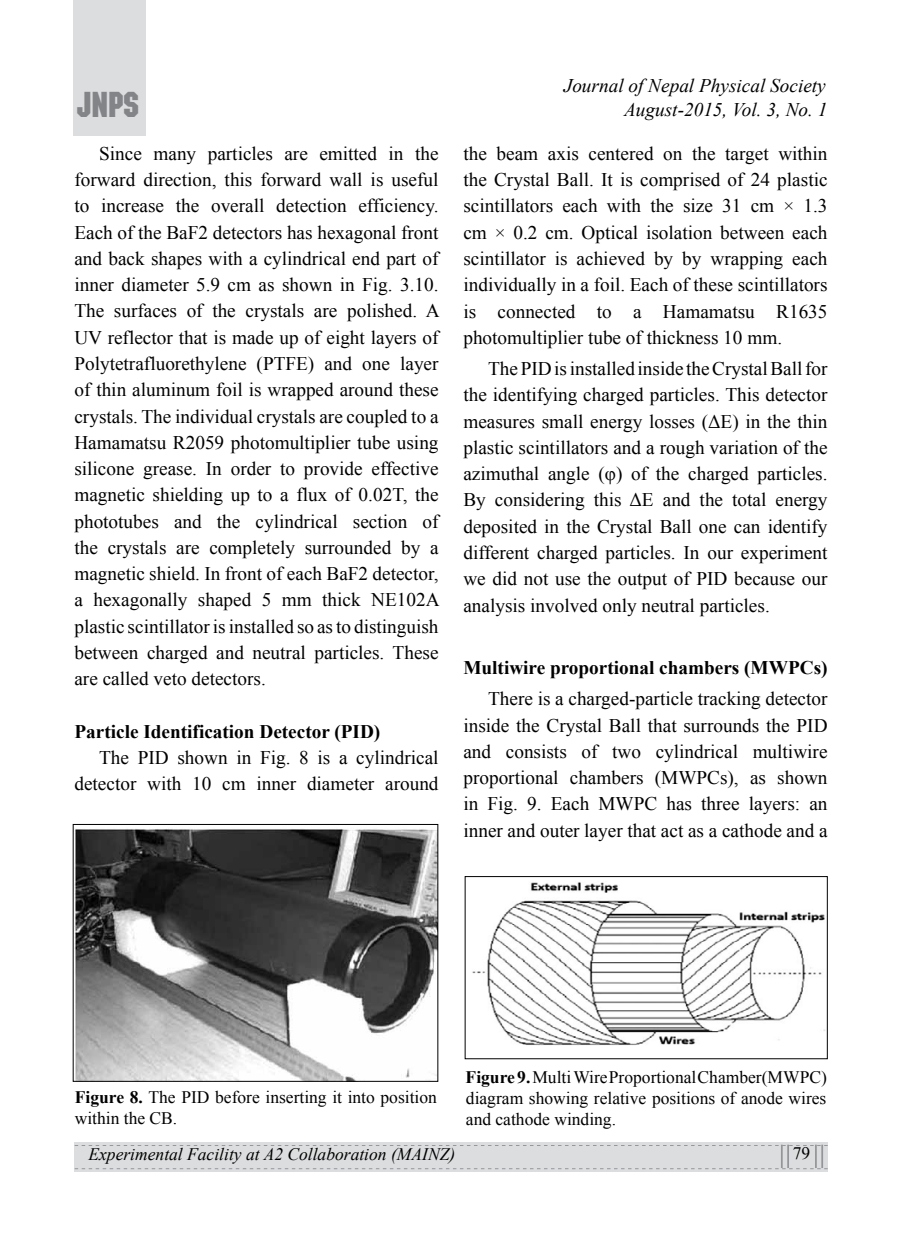
<style>
.page{position:relative;width:902px;height:1241px;background:#fff}
.page>*{position:absolute;margin:0;border:0;box-sizing:border-box;transform-origin:0 0}
.t1{font:35px "Motor";color:#828487}
.t2{font:19.25px/26.2px "Times New Roman";color:#000;text-align:justify}
.t3{font:700 19.25px "Times New Roman";color:#000}
.t4{font:italic 19.25px/23.1px "Times New Roman";color:#000;text-align:right}
.t5{font:17.5px/21px "Times New Roman";color:#000}
.t6{font:italic 17.5px "Times New Roman";color:#000}
.s1{font-weight:700}
</style>
<div class="page">
<div style="left:74px;top:1141px;width:753px;height:30px;background:#dcddde"></div>
<div style="left:73px;top:0;width:73px;height:135px;background:#dcddde"></div>
<hr style="left:781px;top:1144px;width:2px;height:23px;background:#939598">
<hr style="left:815px;top:1144px;width:2px;height:23px;background:#939598">
<hr style="left:787px;top:1144px;width:2px;height:23px;background:#939598">
<hr style="left:821px;top:1144px;width:2px;height:23px;background:#939598">
<img style="left:75px;top:829px;width:361px;height:250px">
<div style="left:73px;top:823px;width:365px;height:258px;border:1px solid #000"></div>
<img style="left:472px;top:882px;width:353px;height:164px">
<div style="left:465px;top:876px;width:363px;height:182px;border:1px solid #000"></div>
<h1 class="t1" style="left:78px;top:83px;width:63px">JnPs</h1>
<p class="t2" style="left:74px;top:140px;width:367px;text-indent:25px">Since many particles are emitted in the forward direction, this forward wall is useful to increase the overall detection efficiency.<br>Each of the BaF2 detectors has hexagonal front and back shapes with a cylindrical end part of inner diameter 5.9 cm as shown in Fig. 3.10.<br>The surfaces of the crystals are polished. A UV reflector that is made up of eight layers of Polytetrafluorethylene (PTFE) and one layer of thin aluminum foil is wrapped around these crystals. The individual crystals are coupled to a Hamamatsu R2059 photomultiplier tube using silicone grease. In order to provide effective magnetic shielding up to a flux of 0.02T, the phototubes and the cylindrical section of the crystals are completely surrounded by a magnetic shield. In front of each BaF2 detector, a hexagonally shaped 5 mm thick NE102A plastic scintillator is installed so as to distinguish between charged and neutral particles. These are called veto detectors.</p>
<p class="t3" style="left:74px;top:718px;width:307px">Particle Identification Detector (PID)</p>
<p class="t2" style="left:74px;top:744px;width:366px;text-align:right">The PID shown in Fig. 8 is a cylindrical detector with 10 cm inner diameter around</p>
<p class="t4" style="left:564px;top:74px;width:265px">Journal of Nepal Physical Society<br>August-2015, Vol. 3, No. 1</p>
<p class="t2" style="left:463px;top:140px;width:366px">the beam axis centered on the target within the Crystal Ball. It is comprised of 24 plastic scintillators each with the size 31 cm × 1.3 cm × 0.2 cm. Optical isolation between each scintillator is achieved by by wrapping each individually in a foil. Each of these scintillators is connected to a Hamamatsu R1635 photomultiplier tube of thickness 10 mm.</p>
<p class="t2" style="left:463px;top:355px;width:366px;text-indent:25px">The PID is installed inside the Crystal Ball for the identifying charged particles. This detector measures small energy losses (ΔE) in the thin plastic scintillators and a rough variation of the azimuthal angle (φ) of the charged particles.<br>By considering this ΔE and the total energy deposited in the Crystal Ball one can identify different charged particles. In our experiment we did not use the output of PID because our analysis involved only neutral particles.</p>
<p class="t3" style="left:463px;top:654px;width:366px">Multiwire proportional chambers (MWPCs)</p>
<p class="t2" style="left:463px;top:685px;width:366px;text-indent:25px">There is a charged-particle tracking detector inside the Crystal Ball that surrounds the PID and consists of two cylindrical multiwire proportional chambers (MWPCs), as shown in Fig. 9. Each MWPC has three layers: an inner and outer layer that act as a cathode and a</p>
<p class="t5" style="left:75px;top:1086px;width:364px"><span class="s1">Figure 8.</span> The PID before inserting it into position within the CB.</p>
<p class="t5" style="left:466px;top:1065px;width:363px;text-align:justify"><span class="s1">Figure 9.</span> Multi Wire Proportional Chamber(MWPC) diagram showing relative positions of anode wires and cathode winding.</p>
<p class="t6" style="left:88px;top:1142px;width:368px">Experimental Facility at A2 Collaboration (MAINZ)</p>
<p class="t5" style="left:793px;top:1142px;width:19px">79</p>
</div>
